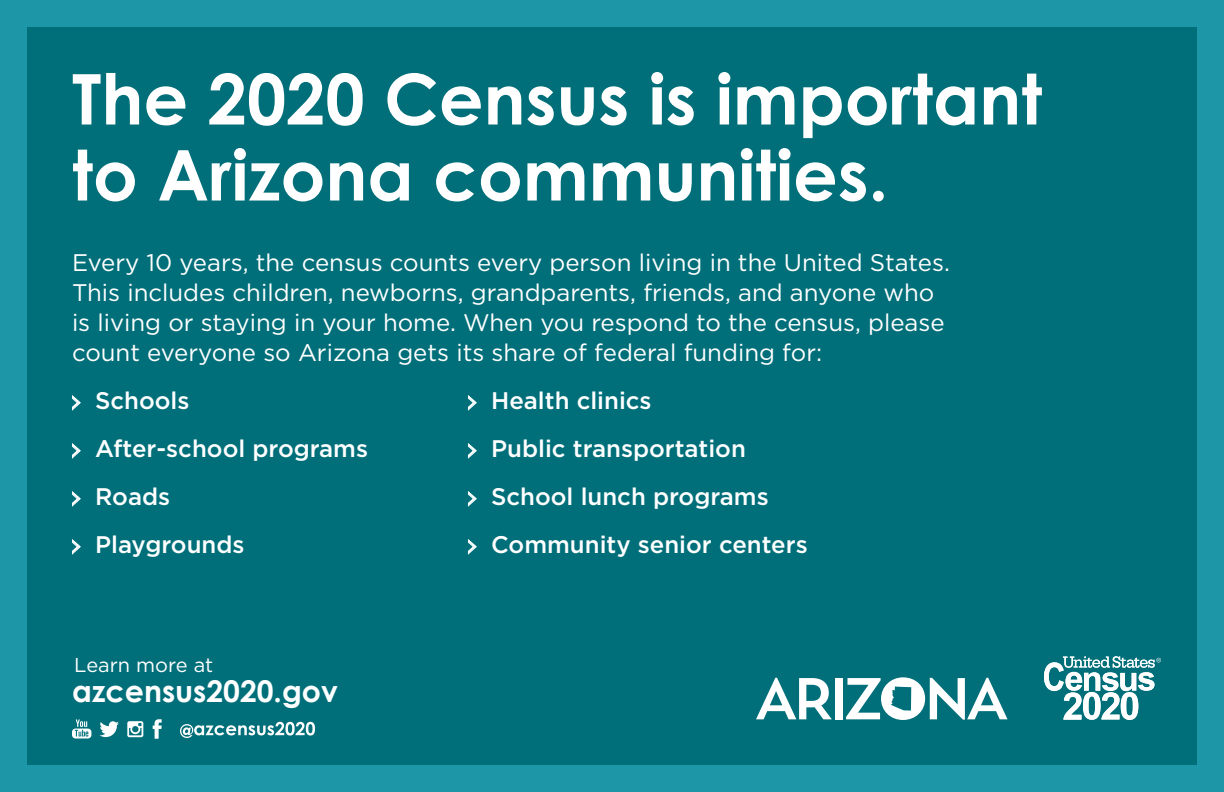
<style>
.page{position:relative;width:1224px;height:792px;background:#1d97a8}
.page>*{position:absolute;margin:0;border:0;box-sizing:border-box;transform-origin:0 0}
.t1{font:700 70px/76px "Century Gothic";color:#fff}
.t2{font:700 30px "Century Gothic";color:#fff}
.t3{font:24px/30px "Gotham";color:#fff}
.t4{font:500 24px "Gotham";color:#fff}
.t5{font:20px "Gotham";color:#fff}
.s1{font-family:"Thonburi";font-weight:700;font-size:23.4px}
</style>
<div class="page">
<div style="left:27px;top:27px;width:1170px;height:738px;background:#006f7a"></div>
<svg style="left:756px;top:678px;width:76px;height:41px"></svg>
<div style="left:835px;top:678px;width:7px;height:41px;background:#fff"></div>
<svg style="left:846px;top:677px;width:162px;height:43px"></svg>
<svg style="left:72px;top:719px;width:19px;height:20px"></svg>
<svg style="left:153px;top:719px;width:9px;height:20px"></svg>
<svg style="left:99px;top:721px;width:20px;height:16px"></svg>
<svg style="left:127px;top:721px;width:16px;height:16px"></svg>
<svg style="left:180px;top:722px;width:135px;height:16px"></svg>
<svg style="left:1044px;top:656px;width:117px;height:64px"></svg>
<h1 class="t1" style="left:72px;top:59px;width:972px">The 2020 Census is important to Arizona communities.</h1>
<p class="t3" style="left:72px;top:247px;width:879px">Every 10 years, the census counts every person living in the United States.<br>This includes children, newborns, grandparents, friends, and anyone who is living or staying in your home. When you respond to the census, please count everyone so Arizona gets its share of federal funding for:</p>
<p class="t4" style="left:72px;top:385px;width:119px"><span class="s1">&gt;</span> Schools</p>
<p class="t4" style="left:468px;top:385px;width:185px"><span class="s1">&gt;</span> Health clinics</p>
<p class="t4" style="left:72px;top:433px;width:298px"><span class="s1">&gt;</span> After-school programs</p>
<p class="t4" style="left:468px;top:433px;width:279px"><span class="s1">&gt;</span> Public transportation</p>
<p class="t4" style="left:72px;top:481px;width:100px"><span class="s1">&gt;</span> Roads</p>
<p class="t4" style="left:468px;top:481px;width:302px"><span class="s1">&gt;</span> School lunch programs</p>
<p class="t4" style="left:72px;top:529px;width:174px"><span class="s1">&gt;</span> Playgrounds</p>
<p class="t4" style="left:468px;top:529px;width:341px"><span class="s1">&gt;</span> Community senior centers</p>
<p class="t5" style="left:74px;top:652px;width:141px">Learn more at</p>
<p class="t2" style="left:72px;top:672px;width:267px">azcensus2020.gov</p>
</div>
